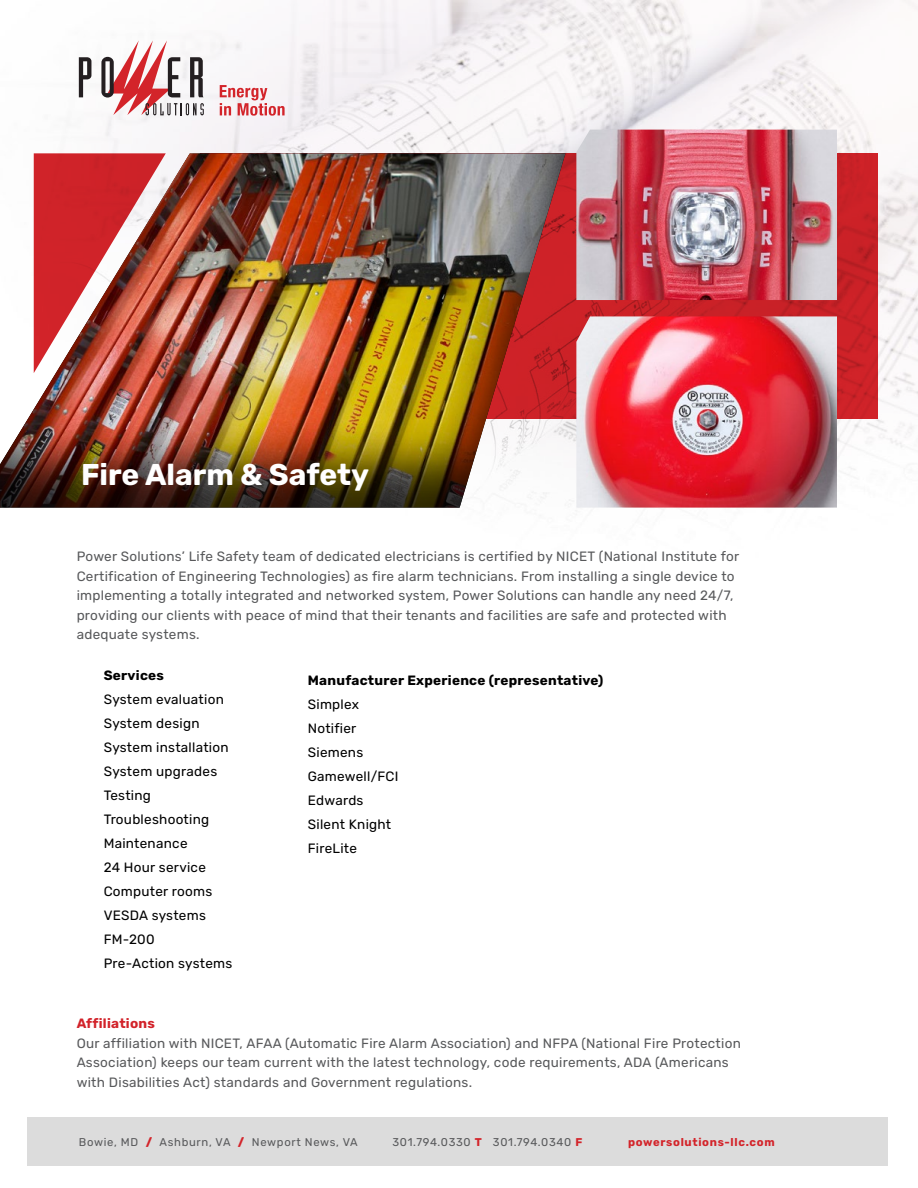
<style>
.page{position:relative;width:918px;height:1188px;background:#fff}
.page>*{position:absolute;margin:0;border:0;box-sizing:border-box;transform-origin:0 0}
.t1{font:700 30px "Rubik";color:#fff}
.t2{font:13.5px/19.5px "Rubik";letter-spacing:.02em;color:#58595b}
.t3{font:13.5px/24px "Rubik";letter-spacing:.02em;color:#000}
.t4{font:700 13.5px "Rubik";letter-spacing:.02em;color:#000}
.t5{font:700 13.5px "Rubik";letter-spacing:.02em;color:#d2232a}
.t6{font:11.25px "Rubik";letter-spacing:.06em;color:#58595b}
.t7{font:700 11.25px "Rubik";letter-spacing:.06em;color:#d3242a}
.s1{font-weight:900;color:#d3242a}
.s2{font-weight:700;color:#d3242a}
</style>
<div class="page">
<img style="left:78px;top:0;width:840px;height:475px">
<svg style="left:579px;top:153px;width:299px;height:265px;background:#c72026"></svg>
<div style="left:28px;top:1117px;width:860px;height:49px;background:#dcdcdc"></div>
<svg style="left:79px;top:57px;width:12px;height:40px"></svg>
<svg style="left:101px;top:40px;width:103px;height:75px"></svg>
<svg style="left:220px;top:85px;width:65px;height:31px"></svg>
<div style="left:0;top:144px;width:579px;height:366px;background:#000;opacity:.75"></div>
<img style="left:576px;top:316px;width:261px;height:192px">
<img style="left:576px;top:130px;width:261px;height:170px">
<h1 class="t1" style="left:81px;top:457px;width:290px">Fire Alarm &amp; Safety</h1>
<p class="t2" style="left:77px;top:547px;width:664px">Power Solutions’ Life Safety team of dedicated electricians is certified by NICET (National Institute for Certification of Engineering Technologies) as fire alarm technicians. From installing a single device to implementing a totally integrated and networked system, Power Solutions can handle any need 24/7, providing our clients with peace of mind that their tenants and facilities are safe and protected with adequate systems.</p>
<p class="t4" style="left:104px;top:667px;width:62px">Services</p>
<p class="t3" style="left:104px;top:687px;width:130px">System evaluation<br>System design<br>System installation<br>System upgrades<br>Testing<br>Troubleshooting<br>Maintenance<br>24 Hour service<br>Computer rooms<br>VESDA systems<br>FM-200<br>Pre-Action systems</p>
<p class="t4" style="left:308px;top:673px;width:297px">Manufacturer Experience (representative)</p>
<p class="t3" style="left:308px;top:693px;width:92px">Simplex<br>Notifier<br>Siemens<br>Gamewell/FCI<br>Edwards<br>Silent Knight<br>FireLite</p>
<p class="t5" style="left:77px;top:1016px;width:80px">Affiliations</p>
<p class="t2" style="left:77px;top:1034px;width:666px">Our affiliation with NICET, AFAA (Automatic Fire Alarm Association) and NFPA (National Fire Protection<br>Association) keeps our team current with the latest technology, code requirements, ADA (Americans with Disabilities Act) standards and Government regulations.</p>
<p class="t6" style="left:79px;top:1135px;width:281px">Bowie, MD <span class="s1">/</span> Ashburn, VA <span class="s1">/</span> Newport News, VA</p>
<p class="t6" style="left:393px;top:1135px;width:191px">301.794.0330 <span class="s2">T</span> 301.794.0340 <span class="s2">F</span></p>
<p class="t7" style="left:628px;top:1135px;width:148px">powersolutions-llc.com</p>
</div>
